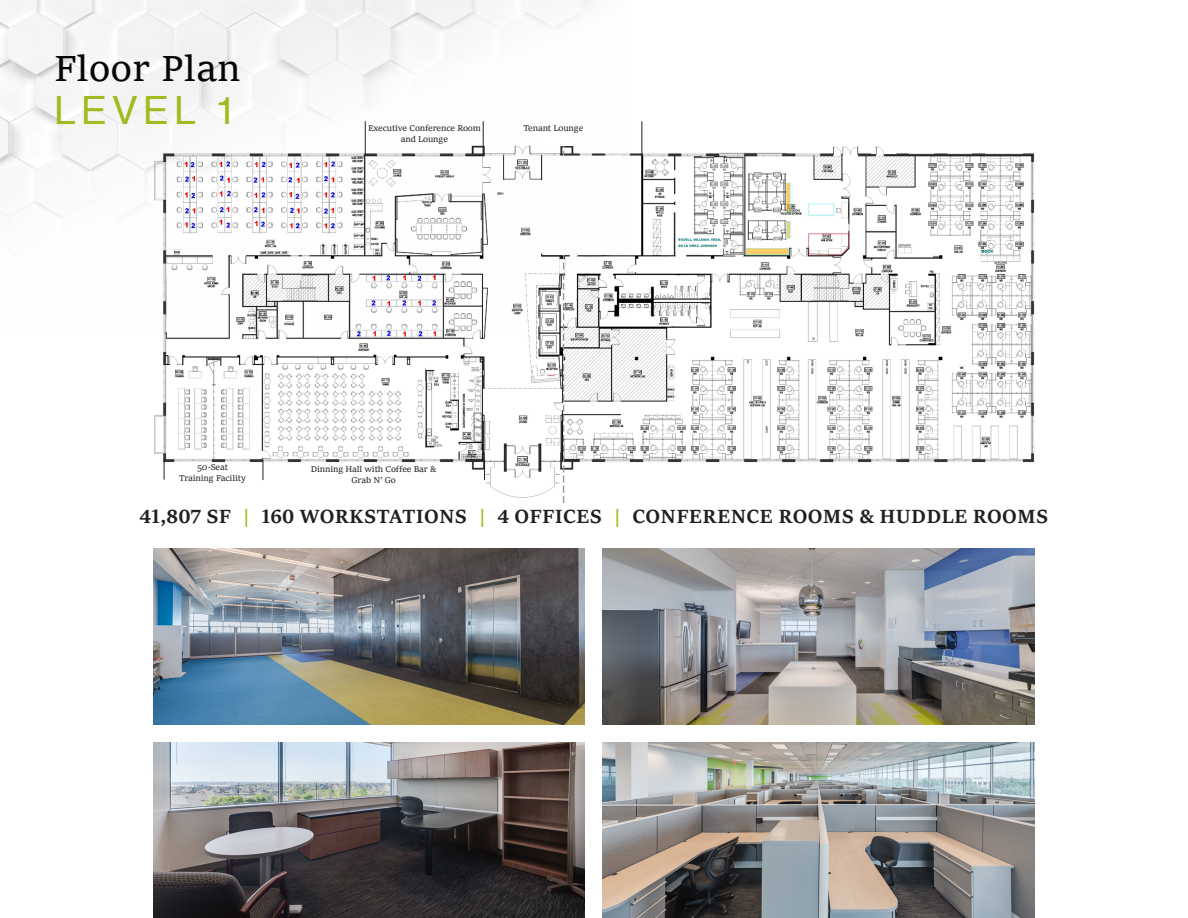
<style>
.page{position:relative;width:1188px;height:918px;background:#fff}
.page>*{position:absolute;margin:0;border:0;box-sizing:border-box;transform-origin:0 0}
.t1{font:39px "Sitka Text";color:#040503}
.t2{font:39px "Helvetica";letter-spacing:.13em;color:#a0bb1e}
.Body{font:700 21px "Sitka Heading";letter-spacing:.045em;color:#231f20}
.t3{font:9px/10.8px "Sitka Text";letter-spacing:-.02em;color:#231f20;text-align:center}
.s1{color:#a0bb1e}
</style>
<div class="page">
<img style="left:154px;top:121px;width:881px;height:382px">
<img style="left:0;top:0;width:630px;height:330px">
<img style="left:153px;top:548px;width:432px;height:176px">
<img style="left:603px;top:548px;width:432px;height:176px">
<img style="left:153px;top:742px;width:432px;height:176px">
<img style="left:603px;top:742px;width:432px;height:176px">
<hr style="left:365px;top:121px;width:1px;height:34px;background:#231f20">
<hr style="left:483px;top:121px;width:1px;height:34px;background:#231f20">
<hr style="left:642px;top:121px;width:1px;height:34px;background:#231f20">
<svg style="left:164px;top:459px;width:1px;height:21px"></svg>
<svg style="left:263px;top:460px;width:1px;height:20px"></svg>
<svg style="left:484px;top:460px;width:1px;height:20px"></svg>
<div style="left:540px;top:119px;width:33px;height:26px;background:#fff"></div>
<p class="t1" style="left:54px;top:39px;width:188px">Floor Plan</p>
<p class="t2" style="left:54px;top:80px;width:184px">LEVEL 1</p>
<p class="t3" style="left:368px;top:122px;width:114px">Executive Conference Room</p>
<p class="t3" style="left:401px;top:133px;width:49px">and Lounge</p>
<p class="t3" style="left:523px;top:122px;width:61px">Tenant Lounge</p>
<p class="t3" style="left:179px;top:461px;width:68px">50-Seat<br>Training Facility</p>
<p class="t3" style="left:311px;top:463px;width:127px">Dinning Hall with Coffee Bar &amp;<br>Grab N’ Go</p>
<p class="Body" style="left:139px;top:501px;width:910px">41,807 SF <span class="s1">|</span> 160 WORKSTATIONS <span class="s1">|</span> 4 OFFICES <span class="s1">|</span> CONFERENCE ROOMS &amp; HUDDLE ROOMS</p>
</div>
